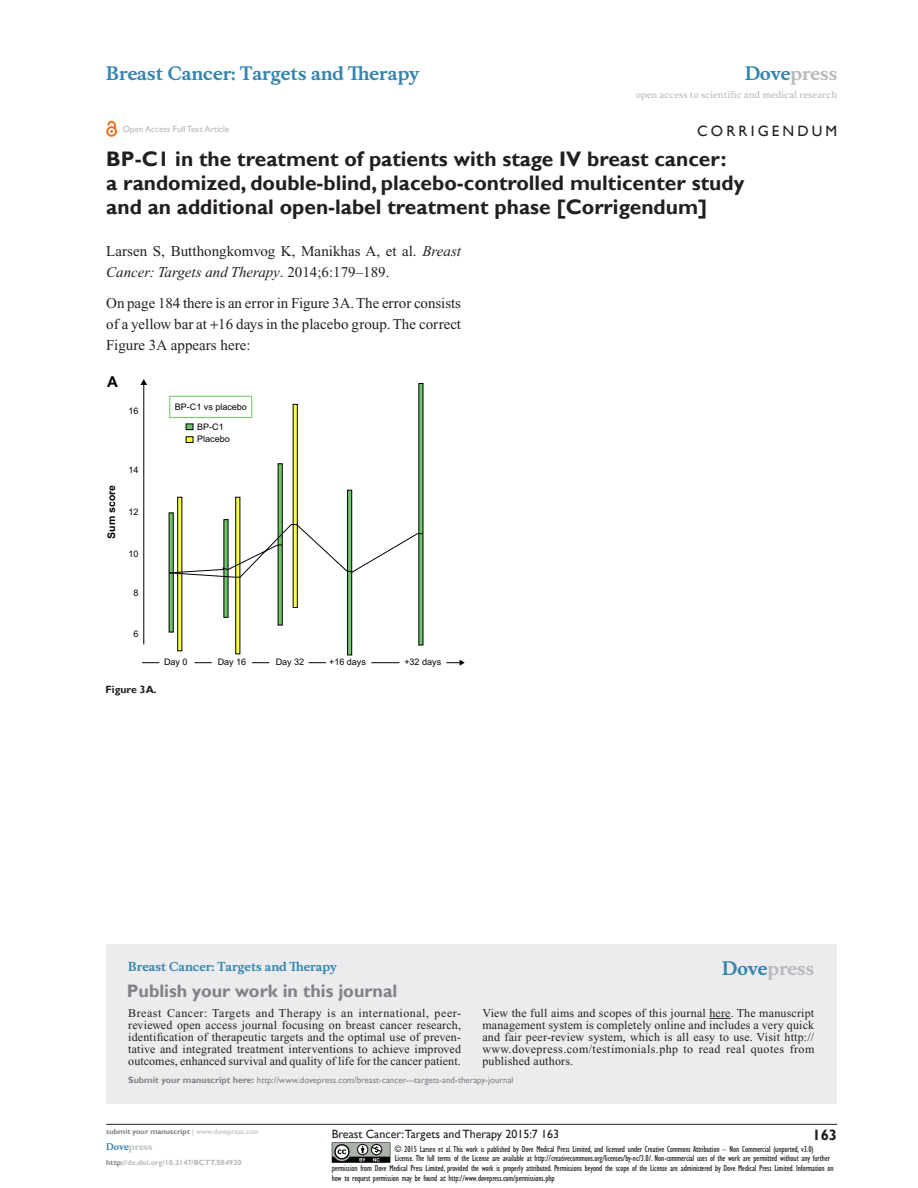
<style>
.page{position:relative;width:918px;height:1188px;background:#fff}
.page>*{position:absolute;margin:0;border:0;box-sizing:border-box;transform-origin:0 0}
.t1{font:700 21px/24px "Gill Sans";color:#231f20}
.AO-Jname{font:700 18px "Musee";color:#3485ae}
.PromBx-H1{font:700 18px "Gill Sans";color:#808285}
.RunH-Brand-ATO{font:700 18px "Musee";color:#b8b9bc}
.PromBx-Brand{font:700 18px "Musee";color:#b8b9bc}
.TxF{font:15px/21px "Times New Roman";color:#231f20}
.ADsg{font:15px "Gill Sans";letter-spacing:.21em;color:#231f20}
.RunFolio-R{font:700 15px "Gill Sans";color:#231f20}
.t2{font:700 15px "Arial";color:#000}
.PromBx-Tx{font:12px/12px "Times New Roman";letter-spacing:.01em;color:#231f20;text-align:justify}
.RunF-AO{font:12px "Gill Sans";color:#231f20}
.PromBx-JrnlName{font:700 12px "Musee";color:#3485ae}
.FC{font:700 10.5px "Gill Sans";color:#231f20}
.t3{font:700 10.5px "Arial";color:#000}
.RunF-CR{font:condensed 9px "Gill Sans";letter-spacing:-.01em;color:#231f20}
.PromBx-SubmitMssWebA{font:9px "Gill Sans";color:#808285}
.t4{font:9px "Arial";color:#000}
.OA-to-SMR{font:9px "Musee";color:#b8b9bc}
.OAFTx-AO{font:9px "Gill Sans";color:#b8b9bc}
.RunF-Brand-ATO{font:700 9px "Musee";color:#b8b9bc}
.RunF-SubmityourMS-AT{font:700 7.5px "Gill Sans";color:#808285}
.RunF-SubID_DOI{font:700 7.5px "Gill Sans";color:#b8b9bc}
.s1{color:#3485ae}
.s2{font-style:italic}
.s3{font-weight:700}
.s4{font-weight:400;color:#b8b9bc}
.s5{color:#808285}
</style>
<div class="page">
<svg style="left:332px;top:1142px;width:59px;height:21px"></svg>
<div style="left:106px;top:944px;width:731px;height:159px;background:#ececee"></div>
<svg style="left:709px;top:1018px;width:22px;height:1px"></svg>
<hr style="left:106px;top:1124px;width:731px;height:1px;background:#231f20">
<div style="left:106px;top:126px;width:11px;height:11px;border:2px solid #f37121;border-radius:50%"></div>
<svg style="left:106px;top:120px;width:11px;height:13px"></svg>
<hr style="left:143px;top:384px;width:1px;height:260px;background:#000">
<svg style="left:140px;top:379px;width:7px;height:6px"></svg>
<svg style="left:142px;top:662px;width:17px;height:1px"></svg>
<svg style="left:195px;top:662px;width:17px;height:1px"></svg>
<svg style="left:252px;top:662px;width:17px;height:1px"></svg>
<svg style="left:309px;top:662px;width:17px;height:1px"></svg>
<svg style="left:447px;top:660px;width:18px;height:6px"></svg>
<svg style="left:371px;top:662px;width:29px;height:1px"></svg>
<svg style="left:169px;top:578px;width:5px;height:54px"></svg>
<svg style="left:224px;top:578px;width:4px;height:40px"></svg>
<svg style="left:278px;top:578px;width:5px;height:47px"></svg>
<svg style="left:347px;top:578px;width:5px;height:77px"></svg>
<svg style="left:418px;top:383px;width:5px;height:262px"></svg>
<svg style="left:177px;top:578px;width:5px;height:73px"></svg>
<svg style="left:235px;top:578px;width:5px;height:76px"></svg>
<svg style="left:293px;top:404px;width:5px;height:204px"></svg>
<div style="left:169px;top:396px;width:83px;height:22px;border:1px solid #6ec567"></div>
<svg style="left:168px;top:423px;width:256px;height:155px"></svg>
<p class="AO-Jname" style="left:106px;top:63px;width:315px">Breast Cancer: Targets and Therapy</p>
<p class="RunH-Brand-ATO" style="left:745px;top:63px;width:94px"><span class="s1">Dove</span>press</p>
<p class="OAFTx-AO" style="left:123px;top:123px;width:108px">Open Access Full Text Article</p>
<p class="OA-to-SMR" style="left:636px;top:89px;width:203px">open access to scientific and medical research</p>
<p class="ADsg" style="left:697px;top:122px;width:141px">CORRIGENDUM</p>
<h1 class="t1" style="left:106px;top:148px;width:640px">BP-C1 in the treatment of patients with stage IV breast cancer:<br>a randomized, double-blind, placebo-controlled multicenter study and an additional open-label treatment phase [Corrigendum]</h1>
<p class="TxF" style="left:106px;top:240px;width:356px">Larsen S, Butthongkomvog K, Manikhas A, et al. <span class="s2">Breast<br>Cancer: Targets and Therapy</span>. 2014;6:179–189.</p>
<p class="TxF" style="left:106px;top:293px;width:356px;text-align:justify">On page 184 there is an error in Figure 3A. The error consists of a yellow bar at 16 days in the placebo group. The correct Figure 3A appears here:</p>
<p class="t2" style="left:107px;top:373px;width:12px">A</p>
<p class="t4" style="left:129px;top:406px;width:12px">16</p>
<p class="t3" style="left:105px;top:539px;width:55px;rotate:-90deg">Sum score</p>
<p class="t4" style="left:129px;top:464px;width:12px">14</p>
<p class="t4" style="left:129px;top:507px;width:12px">12</p>
<p class="t4" style="left:129px;top:549px;width:12px">10</p>
<p class="t4" style="left:134px;top:588px;width:7px">8</p>
<p class="t4" style="left:175px;top:402px;width:74px">BP-C1 vs placebo</p>
<p class="t4" style="left:197px;top:434px;width:34px">Placebo</p>
<p class="t4" style="left:197px;top:421px;width:28px">BP-C1</p>
<p class="t4" style="left:134px;top:629px;width:7px">6</p>
<p class="FC" style="left:106px;top:683px;width:53px">Figure 3A.</p>
<p class="t4" style="left:164px;top:657px;width:25px">Day 0</p>
<p class="t4" style="left:218px;top:657px;width:30px">Day 16</p>
<p class="t4" style="left:276px;top:657px;width:30px">Day 32</p>
<p class="t4" style="left:329px;top:657px;width:38px">+16 days</p>
<p class="t4" style="left:404px;top:657px;width:38px">+32 days</p>
<p class="PromBx-JrnlName" style="left:128px;top:959px;width:210px">Breast Cancer: Targets and Therapy</p>
<p class="PromBx-H1" style="left:127px;top:980px;width:272px">Publish your work in this journal</p>
<p class="PromBx-Brand" style="left:722px;top:958px;width:94px"><span class="s1">Dove</span>press</p>
<p class="PromBx-Tx" style="left:128px;top:1007px;width:334px">Breast Cancer: Targets and Therapy is an international, peer&shy;reviewed open access journal focusing on breast cancer research, identification of therapeutic targets and the optimal use of preven&shy;tative and integrated treatment interventions to achieve improved outcomes, enhanced survival and quality of life for the cancer patient.</p>
<p class="PromBx-Tx" style="left:482px;top:1007px;width:333px">View the full aims and scopes of this journal here. The manuscript management system is completely online and includes a very quick and fair peer-review system, which is all easy to use. Visit http:// www.dovepress.com/testimonials.php to read real quotes from published authors.</p>
<p class="PromBx-SubmitMssWebA" style="left:128px;top:1075px;width:387px"><span class="s3">Submit your manuscript here:</span> http://www.dovepress.com/breast-cancer---targets-and-therapy-journal</p>
<p class="RunF-SubmityourMS-AT" style="left:106px;top:1127px;width:154px">submit your manuscript <span class="s4">| www.dovepress.com</span></p>
<p class="RunF-Brand-ATO" style="left:106px;top:1141px;width:48px"><span class="s1">Dove</span>press</p>
<p class="RunF-SubID_DOI" style="left:106px;top:1158px;width:137px"><span class="s5">http:</span>//dx.doi.org/10.2147/BCTT.S84920</p>
<p class="RunF-AO" style="left:332px;top:1127px;width:229px">Breast Cancer:Targets and Therapy 2015:7 163</p>
<p class="RunFolio-R" style="left:812px;top:1126px;width:26px">163</p>
<p class="RunF-CR" style="left:395px;top:1144px;width:420px">© 2015 Larsen et al. This work is published by Dove Medical Press Limited, and licensed under Creative Commons Attribution – Non Commercial (unported, v3.0)</p>
<p class="RunF-CR" style="left:395px;top:1153px;width:437px">License. The full terms of the License are available at http://creativecommons.org/licenses/by-nc/3.0/. Non-commercial uses of the work are permitted without any further</p>
<p class="RunF-CR" style="left:332px;top:1163px;width:503px">permission from Dove Medical Press Limited, provided the work is properly attributed. Permissions beyond the scope of the License are administered by Dove Medical Press Limited. Information on</p>
<p class="RunF-CR" style="left:332px;top:1173px;width:224px">how to request permission may be found at: http://www.dovepress.com/permissions.php</p>
</div>
